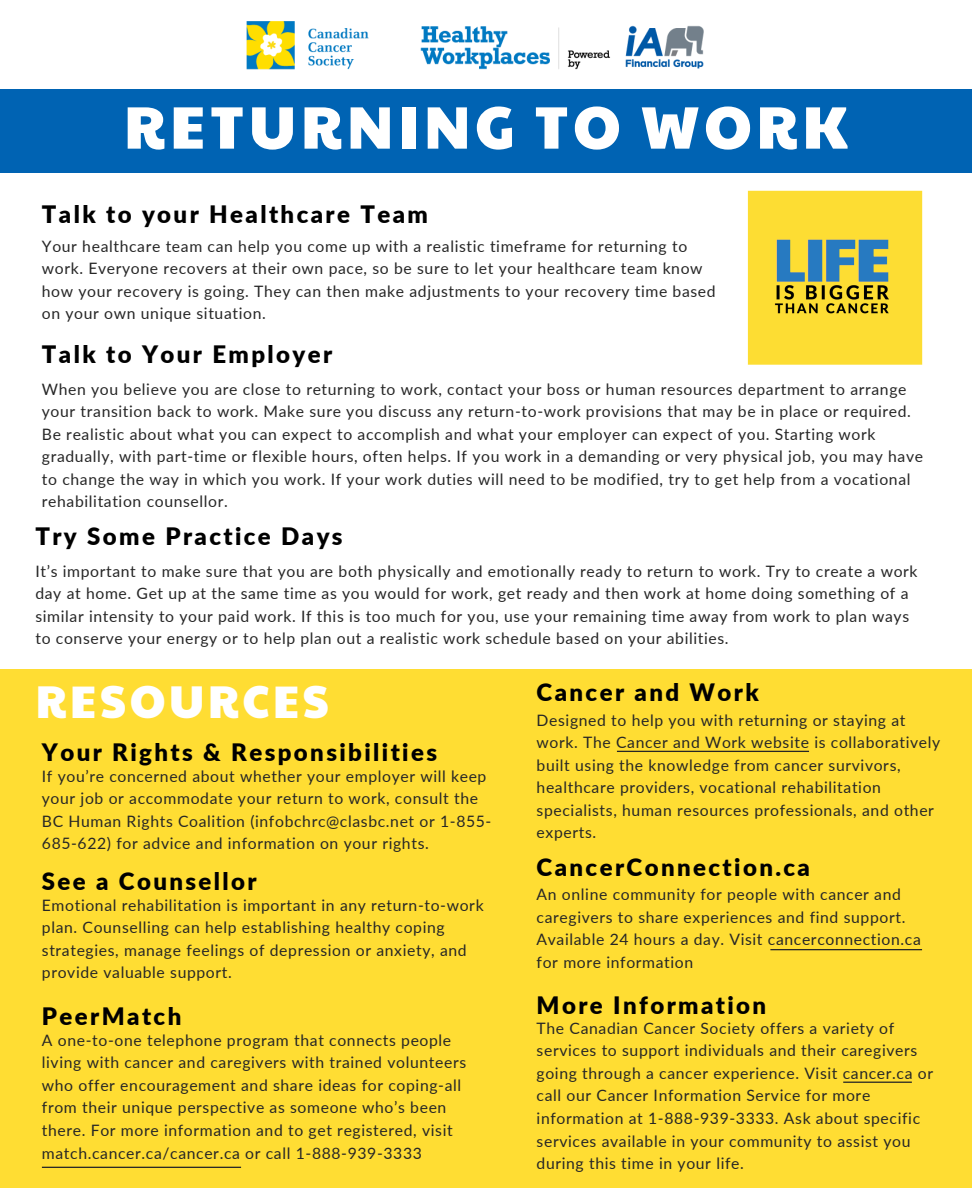
<style>
.page{position:relative;width:972px;height:1188px;background:#fff}
.page>*{position:absolute;margin:0;border:0;box-sizing:border-box;transform-origin:0 0}
.t1{font:60px "Paytone One";letter-spacing:.07em;color:#fff}
.t2{font:45px "Paytone One";letter-spacing:.07em;color:#fff}
.t3{font:900 24px "Lato";letter-spacing:.1em;color:#000}
.t4{font:15.75px/22.5px "Lato";letter-spacing:.04em;color:#262626}
</style>
<div class="page">
<div style="left:0;top:89px;width:972px;height:83px;background:#0063b3"></div>
<img style="left:246px;top:21px;width:458px;height:49px">
<div style="left:0;top:669px;width:972px;height:519px;background:#fd3"></div>
<img style="left:747px;top:190px;width:176px;height:175px">
<svg style="left:42px;top:1167px;width:199px;height:1px"></svg>
<svg style="left:843px;top:1082px;width:69px;height:1px"></svg>
<svg style="left:770px;top:949px;width:152px;height:1px"></svg>
<svg style="left:617px;top:751px;width:192px;height:1px"></svg>
<h1 class="t1" style="left:124px;top:82px;width:726px">RETURNING TO WORK</h1>
<h3 class="t3" style="left:42px;top:199px;width:388px">Talk to your Healthcare Team</h3>
<p class="t4" style="left:42px;top:234px;width:675px">Your healthcare team can help you come up with a realistic timeframe for returning to work. Everyone recovers at their own pace, so be sure to let your healthcare team know how your recovery is going. They can then make adjustments to your recovery time based on your own unique situation.</p>
<h3 class="t3" style="left:42px;top:340px;width:292px">Talk to Your Employer</h3>
<p class="t4" style="left:42px;top:377px;width:883px">When you believe you are close to returning to work, contact your boss or human resources department to arrange your transition back to work. Make sure you discuss any return-to-work provisions that may be in place or required.<br>Be realistic about what you can expect to accomplish and what your employer can expect of you. Starting work gradually, with part-time or flexible hours, often helps. If you work in a demanding or very physical job, you may have to change the way in which you work. If your work duties will need to be modified, try to get help from a vocational rehabilitation counsellor.</p>
<h3 class="t3" style="left:35px;top:522px;width:309px">Try Some Practice Days</h3>
<p class="t4" style="left:35px;top:559px;width:884px">It’s important to make sure that you are both physically and emotionally ready to return to work. Try to create a work day at home. Get up at the same time as you would for work, get ready and then work at home doing something of a similar intensity to your paid work. If this is too much for you, use your remaining time away from work to plan ways to conserve your energy or to help plan out a realistic work schedule based on your abilities.</p>
<h2 class="t2" style="left:35px;top:668px;width:295px">RESOURCES</h2>
<h3 class="t3" style="left:42px;top:738px;width:397px">Your Rights &amp; Responsibilities</h3>
<p class="t4" style="left:42px;top:764px;width:451px">If you’re concerned about whether your employer will keep your job or accommodate your return to work, consult the BC Human Rights Coalition (infobchrc@clasbc.net or 1-855- 685-622) for advice and information on your rights.</p>
<h3 class="t3" style="left:42px;top:867px;width:216px">See a Counsellor</h3>
<p class="t4" style="left:42px;top:893px;width:443px">Emotional rehabilitation is important in any return-to-work plan. Counselling can help establishing healthy coping strategies, manage feelings of depression or anxiety, and provide valuable support.</p>
<h3 class="t3" style="left:42px;top:1002px;width:141px">PeerMatch</h3>
<p class="t4" style="left:42px;top:1028px;width:426px">A one-to-one telephone program that connects people living with cancer and caregivers with trained volunteers who offer encouragement and share ideas for coping-all from their unique perspective as someone who’s been there. For more information and to get registered, visit match.cancer.ca/cancer.ca or call 1-888-939-3333</p>
<h3 class="t3" style="left:537px;top:677px;width:224px">Cancer and Work</h3>
<p class="t4" style="left:537px;top:708px;width:405px">Designed to help you with returning or staying at work. The Cancer and Work website is collaboratively built using the knowledge from cancer survivors, healthcare providers, vocational rehabilitation specialists, human resources professionals, and other experts.</p>
<h3 class="t3" style="left:537px;top:852px;width:275px">CancerConnection.ca</h3>
<p class="t4" style="left:537px;top:883px;width:386px">An online community for people with cancer and caregivers to share experiences and find support.<br>Available 24 hours a day. Visit cancerconnection.ca for more information</p>
<h3 class="t3" style="left:537px;top:990px;width:231px">More Information</h3>
<p class="t4" style="left:537px;top:1017px;width:398px">The Canadian Cancer Society offers a variety of services to support individuals and their caregivers going through a cancer experience. Visit cancer.ca or call our Cancer Information Service for more information at 1-888-939-3333. Ask about specific services available in your community to assist you during this time in your life.</p>
</div>
